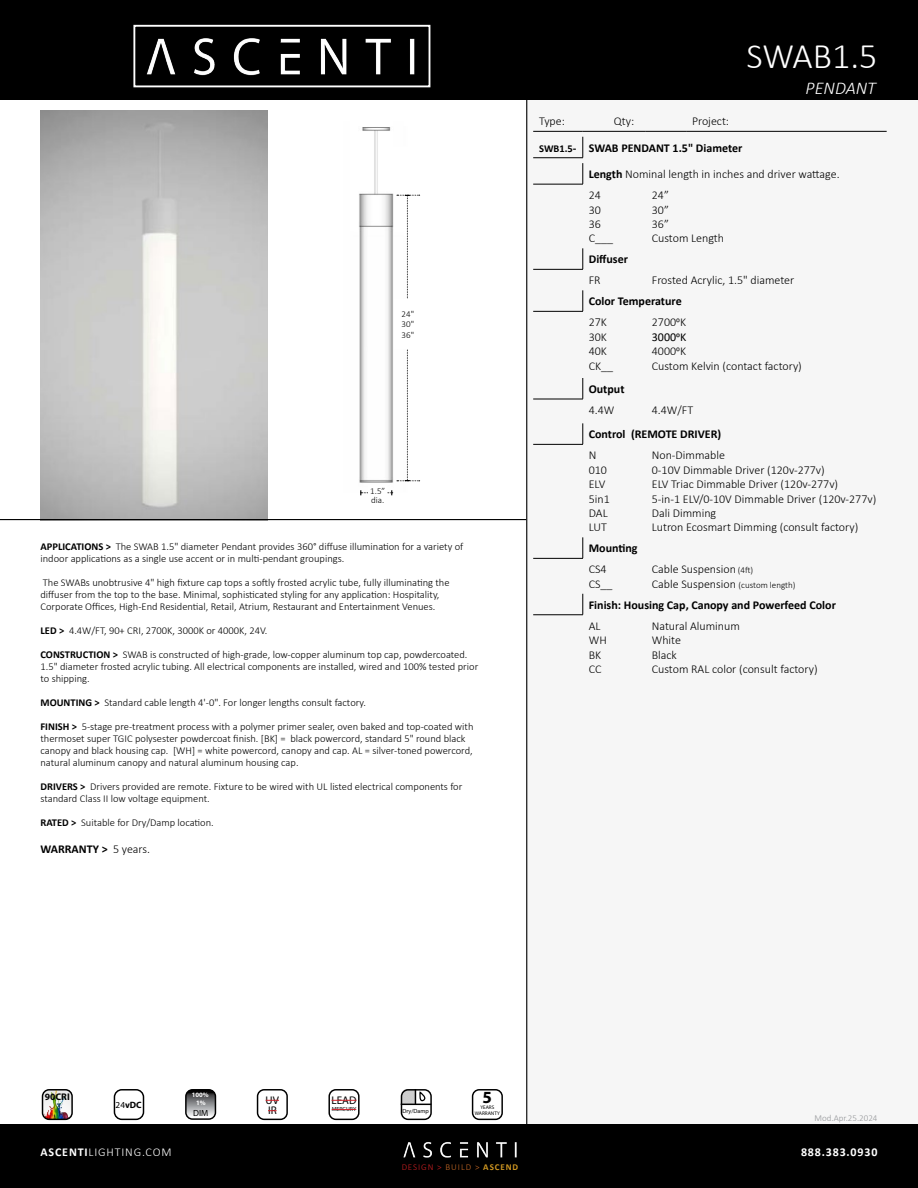
<style>
.page{position:relative;width:918px;height:1188px;background:#fff}
.page>*{position:absolute;margin:0;border:0;box-sizing:border-box;transform-origin:0 0}
.t1{font:300 36px "Calibri";letter-spacing:-.005em;color:#fff}
.t2{font:italic 300 18px "Calibri";color:#fff}
.t3{font:700 17.1px "Myriad Pro";color:#000}
.t4{font:300 12px/14.4px "Calibri";color:#000}
.t5{font:700 12px "Calibri";color:#000}
.t6{font:300 12px "Calibri";letter-spacing:.07em;color:#fff}
.t7{font:700 12px "Calibri";letter-spacing:.07em;color:#fff}
.t8{font:12px "Calibri";color:#000}
.t9{font:11.1px/10.4px "Myriad Pro";color:#000}
.t10{font:300 10.5px/12px "Calibri";color:#000}
.t11{font:700 9.6px "Myriad Pro";color:#000}
.t12{font:700 9.15px "Myriad Pro";color:#000}
.t13{font:300 9px "Calibri";letter-spacing:.1em;color:#e42326}
.t14{font:300 9px/10.8px "Calibri";color:#000}
.t15{font:300 9px "Calibri";color:#939598}
.t16{font:8.85px "Myriad Pro";color:#000}
.t17{font:700 6.75px/7.9px "Myriad Pro";color:#fff;text-align:center}
.t18{font:6px "Myriad Pro";color:#000}
.t19{font:5.25px/6px "Myriad Pro";color:#000;text-align:center}
.s1{font-weight:700}
.s2{font-weight:300}
.s3{font-size:10.5px}
.s4{font-size:9px}
.s5{font-weight:400}
.s6{color:#de762a}
.s7{font-weight:700;color:#e7a825}
</style>
<div class="page">
<div style="left:527px;top:100px;width:391px;height:1024px;background:#f6f6f6"></div>
<div style="left:0;top:1124px;width:918px;height:64px;background:#000"></div>
<hr style="left:526px;top:100px;width:1px;height:1024px;background:#000">
<div style="left:0;top:0;width:918px;height:100px;background:#000"></div>
<img style="left:146px;top:38px;width:269px;height:38px">
<div style="left:133px;top:25px;width:297px;height:62px;border:2px solid #fff"></div>
<img style="left:403px;top:1142px;width:114px;height:16px">
<img style="left:359px;top:127px;width:49px;height:356px">
<hr style="left:533px;top:131px;width:50px;height:1px;background:#000">
<hr style="left:608px;top:131px;width:38px;height:1px;background:#000">
<hr style="left:646px;top:131px;width:40px;height:1px;background:#000">
<hr style="left:686px;top:131px;width:201px;height:1px;background:#000">
<hr style="left:533px;top:184px;width:50px;height:1px;background:#000">
<svg style="left:583px;top:131px;width:25px;height:53px"></svg>
<hr style="left:533px;top:157px;width:50px;height:1px;background:#000">
<svg style="left:583px;top:248px;width:1px;height:21px"></svg>
<hr style="left:533px;top:269px;width:50px;height:1px;background:#000">
<svg style="left:583px;top:290px;width:1px;height:21px"></svg>
<hr style="left:533px;top:311px;width:50px;height:1px;background:#000">
<svg style="left:583px;top:378px;width:1px;height:21px"></svg>
<hr style="left:533px;top:399px;width:50px;height:1px;background:#000">
<svg style="left:583px;top:537px;width:1px;height:21px"></svg>
<hr style="left:533px;top:558px;width:50px;height:1px;background:#000">
<svg style="left:583px;top:594px;width:1px;height:21px"></svg>
<hr style="left:533px;top:615px;width:50px;height:1px;background:#000">
<svg style="left:583px;top:423px;width:1px;height:21px"></svg>
<hr style="left:533px;top:444px;width:50px;height:1px;background:#000">
<img style="left:41px;top:110px;width:227px;height:409px">
<hr style="left:0;top:519px;width:526px;height:1px;background:#000">
<svg style="left:360px;top:490px;width:33px;height:5px"></svg>
<div style="left:369px;top:485px;width:18px;height:21px;background:#fff"></div>
<div style="left:394px;top:299px;width:27px;height:50px;background:#fff"></div>
<svg style="left:397px;top:195px;width:23px;height:286px"></svg>
<div style="left:114px;top:1089px;width:30px;height:31px;border:1px solid #000;border-radius:7px"></div>
<svg style="left:187px;top:1091px;width:27px;height:27px"></svg>
<div style="left:185px;top:1089px;width:31px;height:31px;border:1px solid #000;border-radius:7px"></div>
<div style="left:257px;top:1089px;width:31px;height:31px;border:1px solid #000;border-radius:7px"></div>
<svg style="left:266px;top:1100px;width:13px;height:1px"></svg>
<div style="left:328px;top:1089px;width:32px;height:31px;border:1px solid #000;border-radius:7px"></div>
<svg style="left:332px;top:1100px;width:24px;height:1px"></svg>
<svg style="left:332px;top:1109px;width:24px;height:1px"></svg>
<div style="left:472px;top:1089px;width:31px;height:31px;border:1px solid #000;border-radius:7px"></div>
<img style="left:44px;top:1091px;width:27px;height:27px">
<div style="left:42px;top:1089px;width:31px;height:31px;border:1px solid #000;border-radius:7px"></div>
<img style="left:401px;top:1089px;width:14px;height:15px">
<div style="left:401px;top:1089px;width:31px;height:31px;border:1px solid #000;border-radius:7px"></div>
<hr style="left:401px;top:1104px;width:30px;height:1px;background:#000">
<svg style="left:415px;top:1089px;width:15px;height:15px"></svg>
<h1 class="t1" style="left:746px;top:33px;width:133px">SWAB1.5</h1>
<p class="t14" style="left:402px;top:308px;width:14px;text-align:justify">24" 30" 36"</p>
<p class="t14" style="left:370px;top:487px;width:17px;line-height:9px">1.5” dia.</p>
<p class="t10" style="left:40px;top:540px;width:424px"><span class="s1">APPLICATIONS &gt;</span> The SWAB 1.5" diameter Pendant provides 360° diffuse illumination for a variety of indoor applications as a single use accent or in multi-pendant groupings.</p>
<p class="t10" style="left:40px;top:576px;width:411px">The SWABs unobtrusive 4" high fixture cap tops a softly frosted acrylic tube, fully illuminating the diffuser from the top to the base. Minimal, sophisticated styling for any application: Hospitality,<br>Corporate Offices, High-End Residential, Retail, Atrium, Restaurant and Entertainment Venues.</p>
<p class="t10" style="left:40px;top:624px;width:228px"><span class="s1">LED &gt;</span> 4.4W/FT, 90+ CRI, 2700K, 3000K or 4000K, 24V.</p>
<p class="t10" style="left:40px;top:648px;width:439px"><span class="s1">CONSTRUCTION &gt;</span> SWAB is constructed of high-grade, low-copper aluminum top cap, powdercoated.<br>1.5" diameter frosted acrylic tubing. All electrical components are installed, wired and 100% tested prior to shipping.</p>
<p class="t10" style="left:40px;top:696px;width:327px"><span class="s1">MOUNTING &gt;</span> Standard cable length 4'-0". For longer lengths consult factory.</p>
<p class="t10" style="left:40px;top:720px;width:435px"><span class="s1">FINISH &gt;</span> 5-stage pre-treatment process with a polymer primer sealer, oven baked and top-coated with thermoset super TGIC polysester powdercoat finish. [BK] = black powercord, standard 5" round black canopy and black housing cap. [WH] = white powercord, canopy and cap. AL = silver-toned powercord, natural aluminum canopy and natural aluminum housing cap.</p>
<p class="t10" style="left:40px;top:780px;width:423px"><span class="s1">DRIVERS &gt;</span> Drivers provided are remote. Fixture to be wired with UL listed electrical components for standard Class II low voltage equipment.</p>
<p class="t10" style="left:40px;top:816px;width:175px"><span class="s1">RATED &gt;</span> Suitable for Dry/Damp location.</p>
<p class="t5" style="left:40px;top:841px;width:111px">WARRANTY &gt; <span class="s2">5 years.</span></p>
<h2 class="t2" style="left:806px;top:77px;width:72px">PENDANT</h2>
<p class="t4" style="left:539px;top:114px;width:27px">Type:</p>
<p class="t4" style="left:614px;top:114px;width:22px">Qty:</p>
<p class="t4" style="left:692px;top:114px;width:39px">Project:</p>
<p class="t5" style="left:539px;top:139px;width:205px"><span class="s3">SWB1.5</span>- SWAB PENDANT 1.5" Diameter</p>
<p class="t4" style="left:589px;top:167px;width:252px"><span class="s1">Length</span> Nominal length in inches and driver wattage.</p>
<p class="t4" style="left:589px;top:188px;width:26px">24<br>30<br>36<br>C___</p>
<p class="t4" style="left:652px;top:188px;width:74px">24”<br>30”<br>36”<br>Custom Length</p>
<p class="t5" style="left:589px;top:251px;width:41px">Diffuser</p>
<p class="t4" style="left:589px;top:273px;width:13px">FR</p>
<p class="t4" style="left:652px;top:273px;width:144px">Frosted Acrylic, 1.5" diameter</p>
<p class="t5" style="left:589px;top:293px;width:94px">Color Temperature</p>
<p class="t4" style="left:589px;top:315px;width:26px">27K<br>30K<br>40K<br>CK__</p>
<p class="t4" style="left:652px;top:315px;width:36px">27000K</p>
<p class="t8" style="left:652px;top:328px;width:36px">30000K</p>
<p class="t4" style="left:652px;top:344px;width:152px">40000K<br>Custom Kelvin (contact factory)</p>
<p class="t5" style="left:589px;top:381px;width:37px">Output</p>
<p class="t4" style="left:589px;top:403px;width:27px">4.4W</p>
<p class="t4" style="left:652px;top:403px;width:43px">4.4W/FT</p>
<p class="t5" style="left:589px;top:426px;width:134px">Control (REMOTE DRIVER)</p>
<p class="t4" style="left:589px;top:448px;width:23px">N<br>010<br>ELV<br>5in1<br>DAL<br>LUT</p>
<p class="t4" style="left:652px;top:448px;width:226px">Non-Dimmable<br>0-10V Dimmable Driver (120v-277v)<br>ELV Triac Dimmable Driver (120v-277v)<br>5-in-1 ELV/0-10V Dimmable Driver (120v-277v)<br>Dali Dimming<br>Lutron Ecosmart Dimming (consult factory)</p>
<p class="t5" style="left:589px;top:540px;width:50px">Mounting</p>
<p class="t4" style="left:589px;top:562px;width:25px">CS4<br>CS__</p>
<p class="t4" style="left:652px;top:562px;width:145px">Cable Suspension <span class="s4">(4ft)<br></span>Cable Suspension <span class="s4">(custom length)</span></p>
<p class="t5" style="left:589px;top:596px;width:249px">Finish: Housing Cap, Canopy and Powerfeed Color</p>
<p class="t4" style="left:589px;top:618px;width:19px">AL<br>WH<br>BK<br>CC</p>
<p class="t4" style="left:652px;top:618px;width:167px">Natural Aluminum<br>White<br>Black<br>Custom RAL color (consult factory)</p>
<p class="t11" style="left:45px;top:1091px;width:26px">90CRI</p>
<p class="t12" style="left:116px;top:1099px;width:28px"><span class="s5">24</span>vDC</p>
<p class="t17" style="left:192px;top:1091px;width:18px">100%<br>1%</p>
<p class="t9" style="left:266px;top:1095px;width:15px">UV<br>IR</p>
<p class="t9" style="left:332px;top:1095px;width:26px">LEAD</p>
<p class="t18" style="left:332px;top:1106px;width:26px">MERCURY</p>
<p class="t16" style="left:193px;top:1107px;width:17px">DIM</p>
<p class="t18" style="left:403px;top:1107px;width:28px">Dry/Damp</p>
<h3 class="t3" style="left:483px;top:1086px;width:11px">5</h3>
<p class="t19" style="left:475px;top:1104px;width:27px">YEARS<br>WARRANTY</p>
<p class="t15" style="left:815px;top:1113px;width:64px">Mod.Apr.25.2024</p>
<p class="t6" style="left:40px;top:1144px;width:133px"><span class="s1">ASCENTI</span>LIGHTING.COM</p>
<p class="t7" style="left:801px;top:1143px;width:78px">888.383.0930</p>
<p class="t13" style="left:402px;top:1162px;width:118px">DESIGN &gt; <span class="s6">BUILD &gt;</span> <span class="s7">ASCEND</span></p>
</div>
